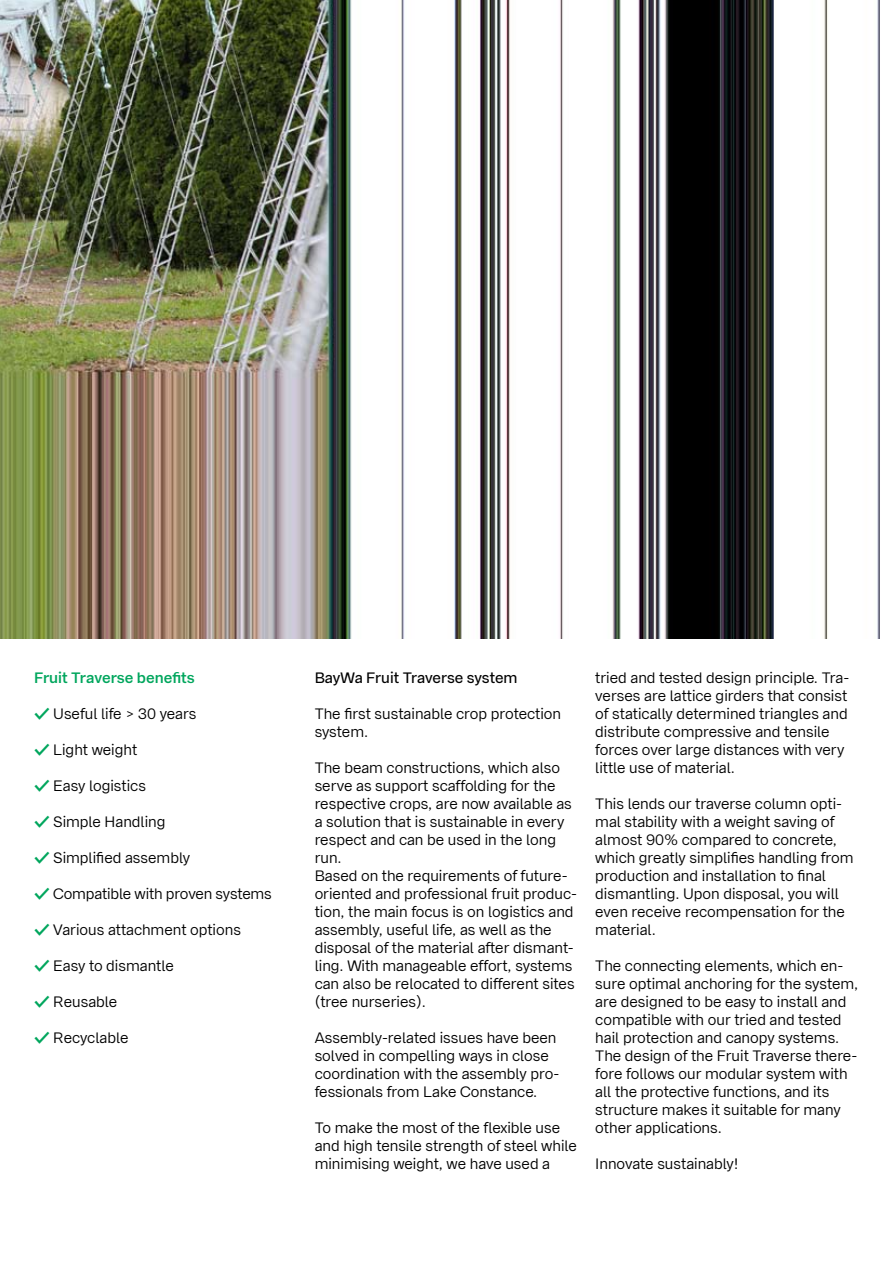
<style>
.page{position:relative;width:893px;height:1263px;background:#fff}
.page>*{position:absolute;margin:0;border:0;box-sizing:border-box;transform-origin:0 0}
.t1{font:15px/18px "Bay Wa Sans";color:#000}
.t2{font:500 15px "Bay Wa Sans";color:#000}
.t3{font:600 15px "Bay Wa Sans";color:#00a65d}
.s1{font-weight:700;color:#00a65d}
</style>
<div class="page">
<img style="left:0;top:0;width:880px;height:639px">
<p class="t3" style="left:34px;top:668px;width:162px">Fruit Traverse benefits</p>
<p class="t1" style="left:34px;top:705px;width:164px"><span class="s1">✓</span> Useful life &gt; 30 years</p>
<p class="t1" style="left:34px;top:741px;width:105px"><span class="s1">✓</span> Light weight</p>
<p class="t1" style="left:34px;top:777px;width:113px"><span class="s1">✓</span> Easy logistics</p>
<p class="t1" style="left:34px;top:813px;width:133px"><span class="s1">✓</span> Simple Handling</p>
<p class="t1" style="left:34px;top:849px;width:158px"><span class="s1">✓</span> Simplified assembly</p>
<p class="t1" style="left:34px;top:885px;width:239px"><span class="s1">✓</span> Compatible with proven systems</p>
<p class="t1" style="left:34px;top:921px;width:208px"><span class="s1">✓</span> Various attachment options</p>
<p class="t1" style="left:34px;top:957px;width:141px"><span class="s1">✓</span> Easy to dismantle</p>
<p class="t1" style="left:34px;top:993px;width:85px"><span class="s1">✓</span> Reusable</p>
<p class="t1" style="left:34px;top:1029px;width:96px"><span class="s1">✓</span> Recyclable</p>
<p class="t2" style="left:315px;top:669px;width:204px">BayWa Fruit Traverse system</p>
<p class="t1" style="left:315px;top:705px;width:248px">The first sustainable crop protection system.</p>
<p class="t1" style="left:315px;top:759px;width:264px">The beam constructions, which also serve as support scaffolding for the respective crops, are now available as a solution that is sustainable in every respect and can be used in the long run.<br>Based on the requirements of future&shy;oriented and professional fruit produc&shy;tion, the main focus is on logistics and assembly, useful life, as well as the disposal of the material after dismant&shy;ling. With manageable effort, systems can also be relocated to different sites (tree nurseries).</p>
<p class="t1" style="left:315px;top:1029px;width:246px">Assembly-related issues have been solved in compelling ways in close coordination with the assembly pro&shy;fessionals from Lake Constance.</p>
<p class="t1" style="left:315px;top:1119px;width:264px">To make the most of the flexible use and high tensile strength of steel while minimising weight, we have used a</p>
<p class="t1" style="left:595px;top:669px;width:255px">tried and tested design principle. Tra&shy;verses are lattice girders that consist of statically determined triangles and distribute compressive and tensile forces over large distances with very little use of material.</p>
<p class="t1" style="left:595px;top:795px;width:260px">This lends our traverse column opti&shy;mal stability with a weight saving of almost 90% compared to concrete, which greatly simplifies handling from production and installation to final dismantling. Upon disposal, you will even receive recompensation for the material.</p>
<p class="t1" style="left:595px;top:957px;width:265px">The connecting elements, which en&shy;sure optimal anchoring for the system, are designed to be easy to install and compatible with our tried and tested hail protection and canopy systems.<br>The design of the Fruit Traverse there&shy;fore follows our modular system with all the protective functions, and its structure makes it suitable for many other applications.</p>
<p class="t1" style="left:595px;top:1155px;width:145px">Innovate sustainably!</p>
</div>
